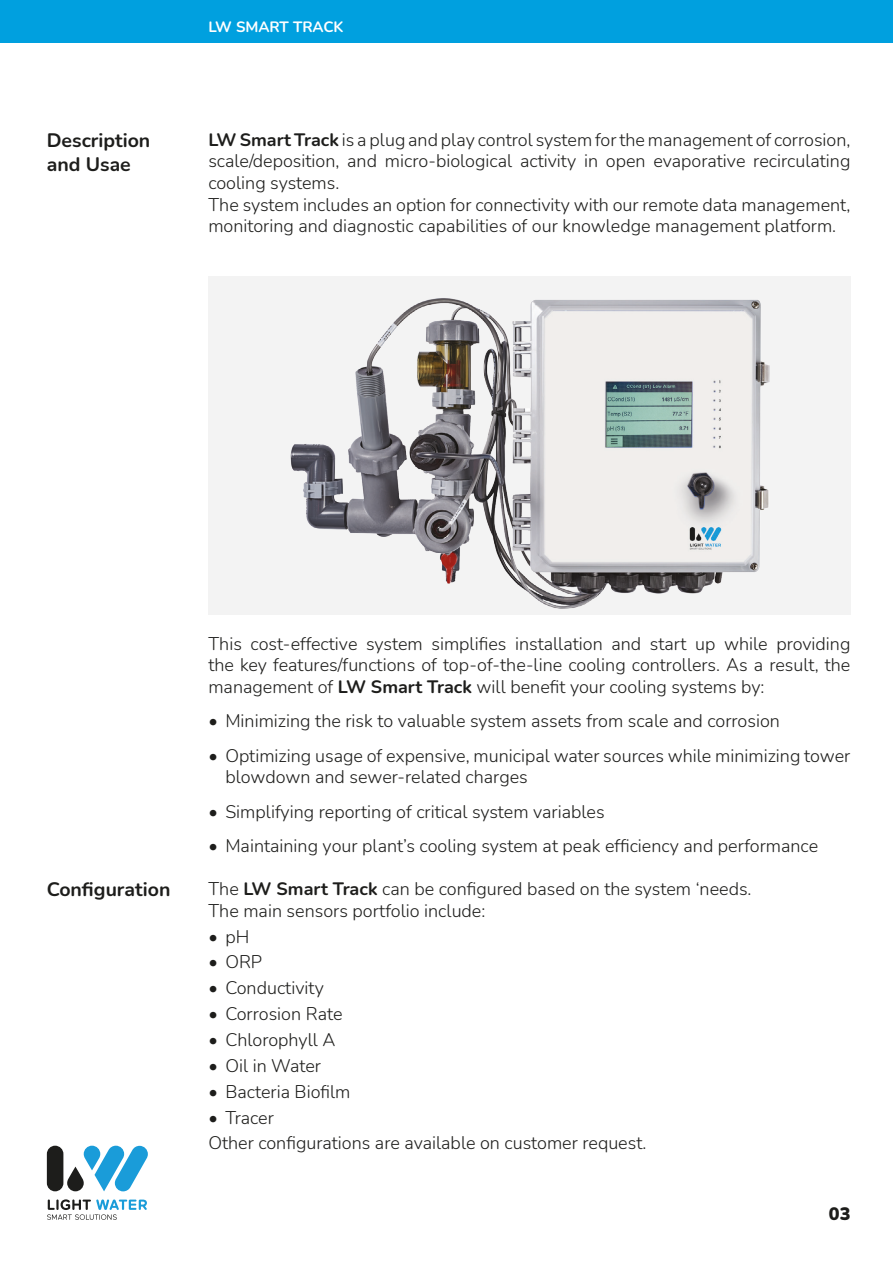
<style>
.page{position:relative;width:893px;height:1263px;background:#fff}
.page>*{position:absolute;margin:0;border:0;box-sizing:border-box;transform-origin:0 0}
.t1{font:700 19.5px/23.4px "Nunito";color:#1d1d1b}
.t2{font:300 18px/21.6px "Nunito";color:#1d1d1b}
.t3{font:900 18px "Nunito";color:#1d1d1b}
.t4{font:700 15px "Nunito";color:#fff}
.s1{font-weight:700}
</style>
<div class="page">
<div style="left:208px;top:276px;width:642px;height:338px;background:#f3f3f3"></div>
<div style="left:47px;top:1146px;width:16px;height:45px;background:#1d1d1b;border-radius:8px"></div>
<svg style="left:67px;top:1146px;width:81px;height:45px"></svg>
<svg style="left:47px;top:1199px;width:100px;height:21px"></svg>
<div style="left:0;top:0;width:893px;height:43px;background:#00a0df"></div>
<img style="left:290px;top:298px;width:479px;height:311px">
<p class="t1" style="left:47px;top:128px;width:105px">Description and Usae</p>
<p class="t4" style="left:208px;top:16px;width:137px">LW SMART TRACK</p>
<p class="t2" style="left:208px;top:128px;width:644px"><span class="s1">LW Smart Track</span> is a plug and play control system for the management of corrosion, scale/deposition, and micro-biological activity in open evaporative recirculating cooling systems.<br>The system includes an option for connectivity with our remote data management, monitoring and diagnostic capabilities of our knowledge management platform.</p>
<p class="t1" style="left:47px;top:876px;width:125px">Configuration</p>
<p class="t2" style="left:208px;top:632px;width:644px;text-align:justify">This cost-effective system simplifies installation and start up while providing the key features/functions of top-of-the-line cooling controllers. As a result, the management of <span class="s1">LW Smart Track</span> will benefit your cooling systems by:</p>
<p class="t2" style="left:208px;top:709px;width:573px">• Minimizing the risk to valuable system assets from scale and corrosion</p>
<p class="t2" style="left:225px;top:744px;width:627px;text-indent:-17px">• Optimizing usage of expensive, municipal water sources while minimizing tower blowdown and sewer-related charges</p>
<p class="t2" style="left:208px;top:800px;width:398px">• Simplifying reporting of critical system variables</p>
<p class="t2" style="left:208px;top:834px;width:611px">• Maintaining your plant’s cooling system at peak efficiency and performance</p>
<p class="t2" style="left:208px;top:877px;width:545px">The <span class="s1">LW Smart Track</span> can be configured based on the system ‘needs.<br>The main sensors portfolio include:</p>
<p class="t2" style="left:208px;top:925px;width:42px">• pH</p>
<p class="t2" style="left:208px;top:951px;width:55px">• ORP</p>
<p class="t2" style="left:208px;top:976px;width:117px">• Conductivity</p>
<p class="t2" style="left:208px;top:1002px;width:136px">• Corrosion Rate</p>
<p class="t2" style="left:208px;top:1028px;width:129px">• Chlorophyll A</p>
<p class="t2" style="left:208px;top:1054px;width:114px">• Oil in Water</p>
<p class="t2" style="left:208px;top:1080px;width:144px">• Bacteria Biofilm</p>
<p class="t2" style="left:208px;top:1104px;width:440px;line-height:25.8px">• Tracer<br>Other configurations are available on customer request.</p>
<p class="t3" style="left:829px;top:1201px;width:23px">03</p>
</div>
